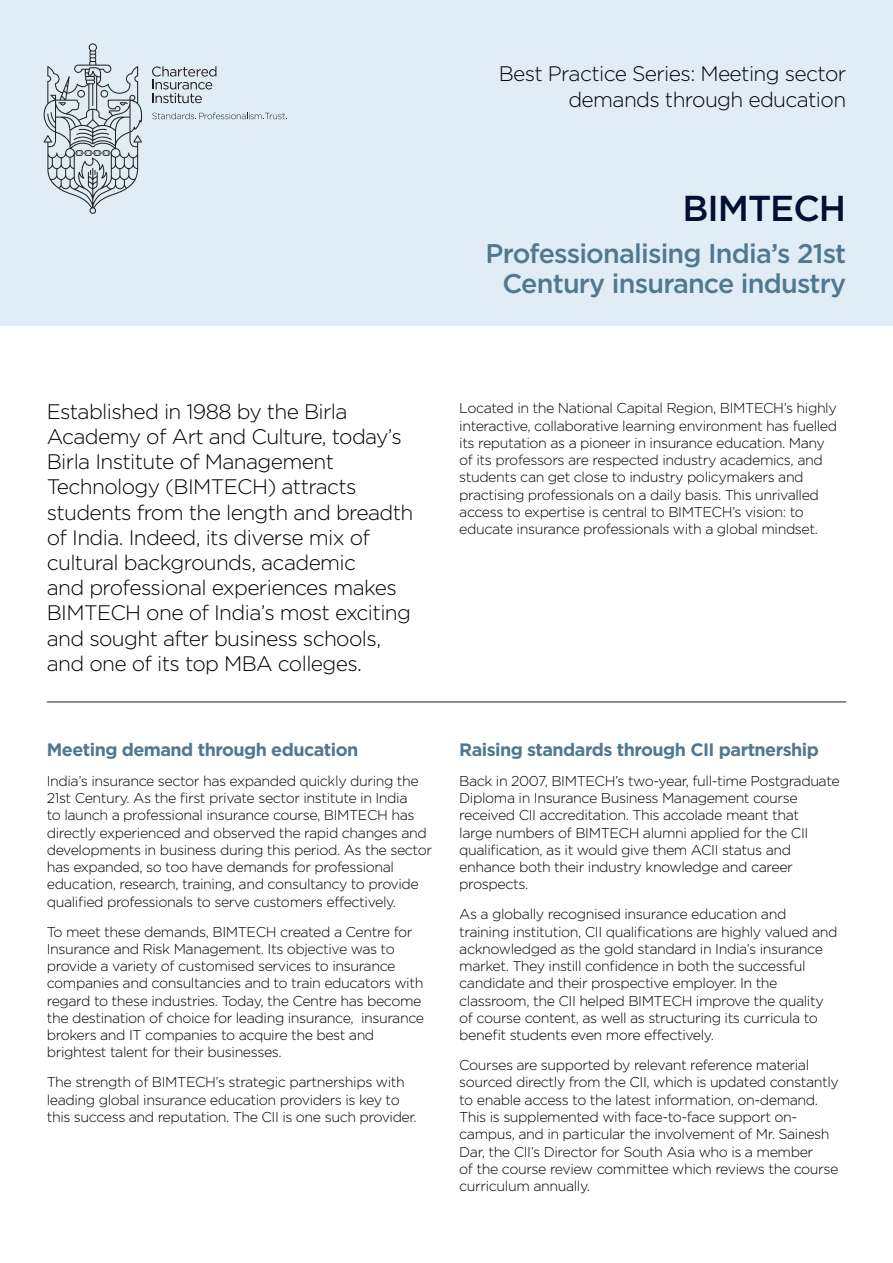
<style>
.page{position:relative;width:893px;height:1263px;background:#fff}
.page>*{position:absolute;margin:0;border:0;box-sizing:border-box;transform-origin:0 0}
.Heading{font:500 36px "Gotham";letter-spacing:-.03em;color:#001030}
.Sub_head_1{font:500 27px/30px "Gotham";letter-spacing:-.03em;color:#517891;text-align:right}
.t1{font:300 21px/25.2px "Gotham";letter-spacing:-.03em;color:#000007;text-align:right}
.Sub_head_2{font:700 18px "Gotham";letter-spacing:-.03em;color:#517891}
.Body_copy{font:300 14.25px/17.2px "Gotham";letter-spacing:-.03em;color:#000007}
</style>
<div class="page">
<div style="left:0;top:0;width:893px;height:325px;background:#e1edf6"></div>
<svg style="left:152px;top:66px;width:64px;height:37px"></svg>
<svg style="left:44px;top:43px;width:98px;height:171px"></svg>
<svg style="left:152px;top:112px;width:135px;height:7px"></svg>
<hr style="left:47px;top:701px;width:799px;height:1px;background:#231f20">
<p class="t1" style="left:499px;top:61px;width:349px">Best Practice Series: Meeting sector demands through education</p>
<p class="Heading" style="left:683px;top:186px;width:165px">BIMTECH</p>
<p class="Sub_head_1" style="left:486px;top:239px;width:362px">Professionalising India’s 21st<br>Century insurance industry</p>
<p class="t1" style="left:47px;top:398px;width:368px;text-align:left">Established in 1988 by the Birla Academy of Art and Culture, today’s Birla Institute of Management Technology (BIMTECH) attracts students from the length and breadth of India. Indeed, its diverse mix of cultural backgrounds, academic<br>and professional experiences makes BIMTECH one of India’s most exciting and sought after business schools, and one of its top MBA colleges.</p>
<p class="Sub_head_2" style="left:47px;top:739px;width:313px">Meeting demand through education</p>
<p class="Body_copy" style="left:47px;top:772px;width:387px">India’s insurance sector has expanded quickly during the 21st Century. As the first private sector institute in India<br>to launch a professional insurance course, BIMTECH has directly experienced and observed the rapid changes and developments in business during this period. As the sector has expanded, so too have demands for professional education, research, training, and consultancy to provide qualified professionals to serve customers effectively.</p>
<p class="Body_copy" style="left:47px;top:923px;width:379px">To meet these demands, BIMTECH created a Centre for Insurance and Risk Management. Its objective was to provide a variety of customised services to insurance companies and consultancies and to train educators with regard to these industries. Today, the Centre has become the destination of choice for leading insurance, insurance brokers and IT companies to acquire the best and brightest talent for their businesses.</p>
<p class="Body_copy" style="left:47px;top:1074px;width:372px">The strength of BIMTECH’s strategic partnerships with leading global insurance education providers is key to this success and reputation. The CII is one such provider.</p>
<p class="Body_copy" style="left:459px;top:399px;width:379px">Located in the National Capital Region, BIMTECH’s highly interactive, collaborative learning environment has fuelled its reputation as a pioneer in insurance education. Many of its professors are respected industry academics, and students can get close to industry policymakers and practising professionals on a daily basis. This unrivalled access to expertise is central to BIMTECH’s vision: to educate insurance professionals with a global mindset.</p>
<p class="Sub_head_2" style="left:459px;top:739px;width:361px">Raising standards through CII partnership</p>
<p class="Body_copy" style="left:459px;top:772px;width:382px">Back in 2007, BIMTECH’s two-year, full-time Postgraduate Diploma in Insurance Business Management course received CII accreditation. This accolade meant that<br>large numbers of BIMTECH alumni applied for the CII qualification, as it would give them ACII status and enhance both their industry knowledge and career prospects.</p>
<p class="Body_copy" style="left:459px;top:906px;width:380px">As a globally recognised insurance education and training institution, CII qualifications are highly valued and acknowledged as the gold standard in India’s insurance market. They instill confidence in both the successful candidate and their prospective employer. In the classroom, the CII helped BIMTECH improve the quality of course content, as well as structuring its curricula to benefit students even more effectively.</p>
<p class="Body_copy" style="left:459px;top:1056px;width:381px">Courses are supported by relevant reference material sourced directly from the CII, which is updated constantly to enable access to the latest information, on-demand.<br>This is supplemented with face-to-face support on&shy;campus, and in particular the involvement of Mr. Sainesh Dar, the CII’s Director for South Asia who is a member<br>of the course review committee which reviews the course curriculum annually.</p>
</div>
